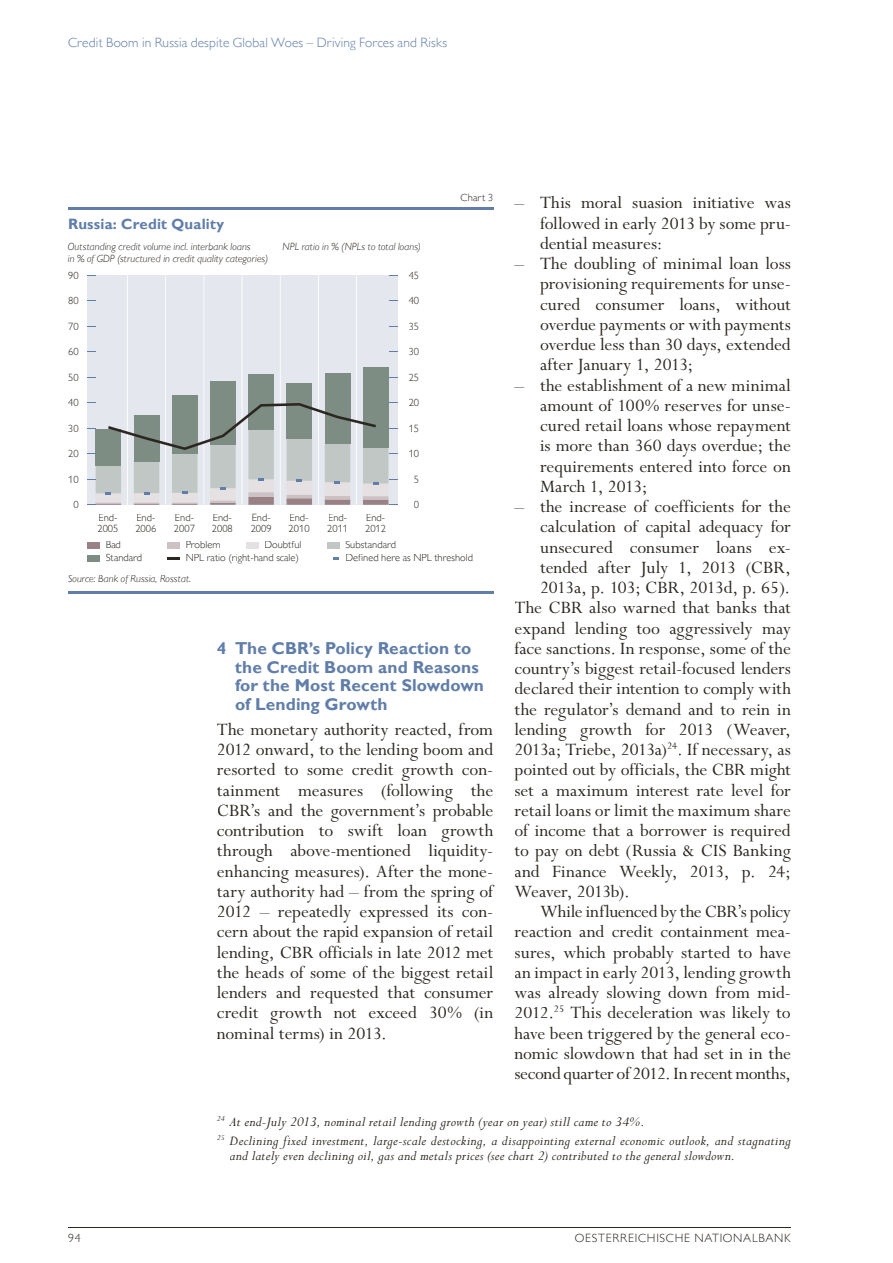
<style>
.page{position:relative;width:893px;height:1263px;background:#fff}
.page>*{position:absolute;margin:0;border:0;box-sizing:border-box;transform-origin:0 0}
.t1{font:19.5px/20.2px "Perpetua Std";color:#2b2620;text-align:justify}
.t2{font:19.5px "Perpetua Std";letter-spacing:-.02em;color:#2b2620}
.t3{font:700 17.25px/18.8px "Gill Sans MT Pro";letter-spacing:.005em;color:#607ea9}
.t4{font:italic 15px/19.2px "Perpetua Std";letter-spacing:.015em;color:#2b2620}
.t5{font:700 15px "Gill Sans MT Pro";letter-spacing:.01em;color:#607ea9}
.t6{font:300 13.5px "Gill Sans MT Pro";letter-spacing:.01em;color:#607ea9}
.t7{font:300 12px "Gill Sans MT Pro";letter-spacing:.06em;color:#2b2620}
.t8{font:300 10.5px/10.5px "Gill Sans MT Pro";color:#2b2620}
.t9{font:italic 300 10.5px "Gill Sans MT Pro";letter-spacing:.01em;color:#2b2620}
</style>
<div class="page">
<hr style="left:68px;top:1227px;width:723px;height:1px;background:#2b2620">
<hr style="left:68px;top:208px;width:425px;height:2px;background:#607ea9">
<hr style="left:68px;top:591px;width:425px;height:3px;background:#607ea9">
<div style="left:87px;top:542px;width:13px;height:6px;background:#9a8186"></div>
<div style="left:167px;top:542px;width:13px;height:6px;background:#ccc2c4"></div>
<div style="left:246px;top:542px;width:13px;height:6px;background:#e5e1e2"></div>
<div style="left:87px;top:555px;width:13px;height:6px;background:#7e8d84"></div>
<div style="left:327px;top:542px;width:12px;height:6px;background:#c1c7c4"></div>
<svg style="left:167px;top:557px;width:13px;height:2px"></svg>
<div style="left:87px;top:275px;width:310px;height:230px;background:#e4e7ed"></div>
<hr style="left:127px;top:275px;width:1px;height:230px;background:#fff">
<hr style="left:165px;top:275px;width:1px;height:230px;background:#fff">
<hr style="left:203px;top:275px;width:1px;height:230px;background:#fff">
<hr style="left:242px;top:275px;width:1px;height:230px;background:#fff">
<hr style="left:280px;top:275px;width:1px;height:230px;background:#fff">
<hr style="left:318px;top:275px;width:1px;height:230px;background:#fff">
<hr style="left:356px;top:275px;width:1px;height:230px;background:#fff">
<div style="left:363px;top:367px;width:25px;height:80px;background:#7e8d84"></div>
<div style="left:325px;top:374px;width:25px;height:70px;background:#7e8d84"></div>
<div style="left:287px;top:383px;width:25px;height:55px;background:#7e8d84"></div>
<div style="left:248px;top:374px;width:26px;height:56px;background:#7e8d84"></div>
<div style="left:210px;top:382px;width:26px;height:63px;background:#7e8d84"></div>
<div style="left:172px;top:395px;width:25px;height:59px;background:#7e8d84"></div>
<svg style="left:87px;top:402px;width:310px;height:103px"></svg>
<svg style="left:333px;top:557px;width:6px;height:2px"></svg>
<p class="t6" style="left:68px;top:35px;width:381px">Credit Boom in Russia despite Global Woes – Driving Forces and Risks</p>
<p class="t5" style="left:68px;top:215px;width:158px">Russia: Credit Quality</p>
<p class="t9" style="left:68px;top:241px;width:184px">Outstanding credit volume incl. interbank loans</p>
<p class="t9" style="left:283px;top:241px;width:140px">NPL ratio in % (NPLs to total loans)</p>
<p class="t9" style="left:68px;top:253px;width:202px">in % of GDP (structured in credit quality categories)</p>
<p class="t8" style="left:68px;top:270px;width:12px">90</p>
<p class="t8" style="left:68px;top:295px;width:12px">80</p>
<p class="t8" style="left:68px;top:321px;width:12px">70</p>
<p class="t8" style="left:68px;top:346px;width:12px">60</p>
<p class="t8" style="left:68px;top:372px;width:12px">50</p>
<p class="t8" style="left:68px;top:397px;width:12px">40</p>
<p class="t8" style="left:68px;top:423px;width:12px">30</p>
<p class="t8" style="left:68px;top:448px;width:12px">20</p>
<p class="t8" style="left:68px;top:474px;width:12px">10</p>
<p class="t8" style="left:73px;top:499px;width:7px">0</p>
<p class="t8" style="left:409px;top:270px;width:12px">45</p>
<p class="t8" style="left:409px;top:295px;width:12px">40</p>
<p class="t8" style="left:409px;top:321px;width:12px">35</p>
<p class="t8" style="left:409px;top:346px;width:12px">30</p>
<p class="t8" style="left:409px;top:372px;width:12px">25</p>
<p class="t8" style="left:409px;top:397px;width:12px">20</p>
<p class="t8" style="left:409px;top:423px;width:12px">15</p>
<p class="t8" style="left:409px;top:448px;width:12px">10</p>
<p class="t8" style="left:414px;top:474px;width:7px">5</p>
<p class="t8" style="left:414px;top:499px;width:7px">0</p>
<p class="t8" style="left:460px;top:192px;width:34px">Chart 3</p>
<p class="t8" style="left:135px;top:512px;width:22px">End-<br>2006</p>
<p class="t8" style="left:174px;top:512px;width:22px">End-<br>2007</p>
<p class="t8" style="left:212px;top:512px;width:22px">End-<br>2008</p>
<p class="t8" style="left:251px;top:512px;width:22px">End-<br>2009</p>
<p class="t8" style="left:289px;top:512px;width:22px">End-<br>2010</p>
<p class="t8" style="left:327px;top:512px;width:22px">End-<br>2011</p>
<p class="t8" style="left:365px;top:512px;width:23px">End-<br>2012</p>
<p class="t8" style="left:346px;top:552px;width:129px">Defined here as NPL threshold</p>
<p class="t8" style="left:97px;top:512px;width:22px">End-<br>2005</p>
<p class="t8" style="left:106px;top:539px;width:17px">Bad</p>
<p class="t8" style="left:186px;top:539px;width:36px">Problem</p>
<p class="t8" style="left:264px;top:539px;width:39px">Doubtful</p>
<p class="t8" style="left:106px;top:552px;width:38px">Standard</p>
<p class="t8" style="left:345px;top:539px;width:52px">Substandard</p>
<p class="t8" style="left:186px;top:552px;width:115px">NPL ratio (right-hand scale)</p>
<p class="t9" style="left:68px;top:572px;width:124px">Source: Bank of Russia, Rosstat.</p>
<p class="t3" style="left:235px;top:638px;width:251px;text-indent:-18px">4 The CBR’s Policy Reaction to the Credit Boom and Reasons for the Most Recent Slowdown of Lending Growth</p>
<p class="t1" style="left:217px;top:720px;width:278px">The monetary authority reacted, from 2012 onward, to the lending boom and resorted to some credit growth con&shy;tainment measures (following the CBR’s and the government’s probable contribution to swift loan growth through above-mentioned liquidity&shy;enhancing measures). After the mone&shy;tary authority had – from the spring of 2012 – repeatedly expressed its con&shy;cern about the rapid expansion of retail lending, CBR officials in late 2012 met the heads of some of the biggest retail lenders and requested that consumer credit growth not exceed 30% (in nominal terms) in 2013.</p>
<p class="t1" style="left:540px;top:193px;width:252px;text-indent:-26px">– This moral suasion initiative was followed in early 2013 by some pru&shy;dential measures:</p>
<p class="t1" style="left:540px;top:254px;width:252px;text-indent:-26px">– The doubling of minimal loan loss provisioning requirements for unse&shy;cured consumer loans, without overdue payments or with payments overdue less than 30 days, extended after January 1, 2013;</p>
<p class="t1" style="left:540px;top:376px;width:252px;text-indent:-26px">– the establishment of a new minimal amount of 100% reserves for unse&shy;cured retail loans whose repayment is more than 360 days overdue; the requirements entered into force on March 1, 2013;</p>
<p class="t1" style="left:514px;top:497px;width:278px">– the increase of coefficients for the</p>
<p class="t1" style="left:540px;top:517px;width:252px">calculation of capital adequacy for</p>
<p class="t1" style="left:540px;top:538px;width:252px">unsecured consumer loans ex-</p>
<p class="t1" style="left:540px;top:558px;width:252px">tended after July 1, 2013 (CBR,</p>
<p class="t1" style="left:540px;top:578px;width:252px">2013a, p. 103; CBR, 2013d, p. 65).</p>
<p class="t1" style="left:514px;top:598px;width:278px">The CBR also warned that banks that</p>
<p class="t1" style="left:514px;top:619px;width:278px">expand lending too aggressively may</p>
<p class="t1" style="left:514px;top:639px;width:278px">face sanctions. In response, some of the</p>
<p class="t1" style="left:514px;top:659px;width:278px">country’s biggest retail-focused lenders</p>
<p class="t1" style="left:514px;top:679px;width:278px">declared their intention to comply with</p>
<p class="t1" style="left:514px;top:700px;width:278px">the regulator’s demand and to rein in</p>
<p class="t1" style="left:514px;top:720px;width:278px">lending growth for 2013 (Weaver,</p>
<p class="t1" style="left:514px;top:740px;width:278px">2013a; Triebe, 2013a)<sup>24</sup>. If necessary, as</p>
<p class="t1" style="left:514px;top:760px;width:278px">pointed out by officials, the CBR might</p>
<p class="t1" style="left:514px;top:781px;width:278px">set a maximum interest rate level for</p>
<p class="t1" style="left:514px;top:801px;width:278px">retail loans or limit the maximum share</p>
<p class="t1" style="left:514px;top:821px;width:278px">of income that a borrower is required</p>
<p class="t1" style="left:514px;top:841px;width:278px">to pay on debt (Russia &amp; CIS Banking</p>
<p class="t1" style="left:514px;top:862px;width:278px">and Finance Weekly, 2013, p. 24;</p>
<p class="t2" style="left:514px;top:881px;width:117px">Weaver, 2013b).</p>
<p class="t1" style="left:540px;top:902px;width:252px">While influenced by the CBR’s policy</p>
<p class="t1" style="left:514px;top:922px;width:278px">reaction and credit containment mea-</p>
<p class="t1" style="left:514px;top:943px;width:278px">sures, which probably started to have</p>
<p class="t1" style="left:514px;top:963px;width:278px">an impact in early 2013, lending growth</p>
<p class="t1" style="left:514px;top:983px;width:278px">was already slowing down from mid-</p>
<p class="t1" style="left:514px;top:1003px;width:278px">2012.<sup>25</sup> This deceleration was likely to</p>
<p class="t1" style="left:514px;top:1024px;width:278px">have been triggered by the general eco-</p>
<p class="t1" style="left:514px;top:1044px;width:278px">nomic slowdown that had set in in the</p>
<p class="t2" style="left:514px;top:1063px;width:278px">second quarter of 2012. In recent months,</p>
<p class="t4" style="left:217px;top:1112px;width:575px"><sup>24</sup> At end-July 2013, nominal retail lending growth (year on year) still came to 34%.<br><sup>25</sup> Declining fixed investment, large-scale destocking, a disappointing external economic outlook, and stagnating</p>
<p class="t4" style="left:230px;top:1147px;width:507px">and lately even declining oil, gas and metals prices (see chart 2) contributed to the general slowdown.</p>
<p class="t7" style="left:68px;top:1231px;width:14px">94</p>
<p class="t7" style="left:575px;top:1231px;width:218px">OESTERREICHISCHE NATIONALBANK</p>
</div>
